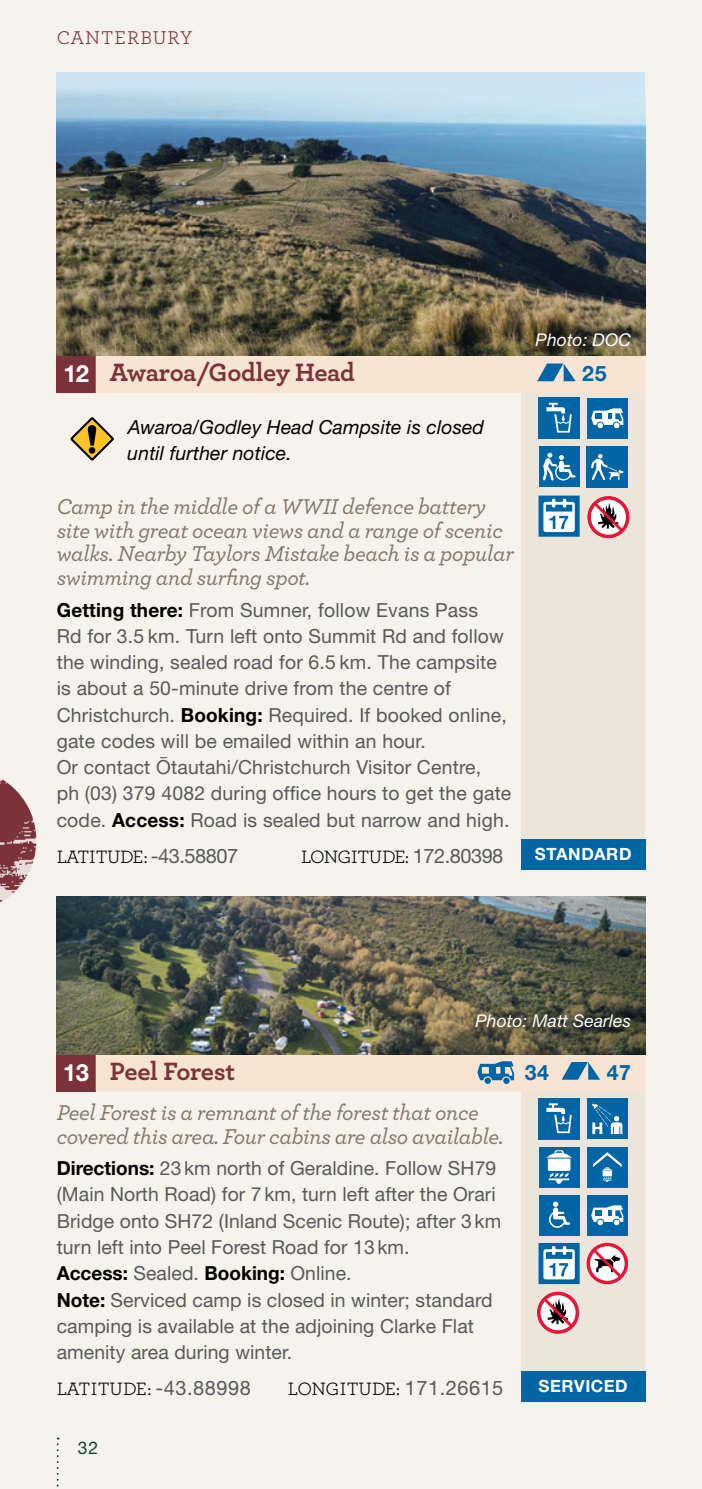
<style>
.page{position:relative;width:702px;height:1489px;background:#fff}
.page>*{position:absolute;margin:0;border:0;box-sizing:border-box;transform-origin:0 0}
.t1{font:700 26.25px "Archer";letter-spacing:-.01em;color:#7c323a}
.t2{font:italic 500 22.5px/23.8px "Archer";letter-spacing:-.015em;color:#81776a}
.t3{font:700 21.25px "Helvetica Neue LT Pro";color:#0065a4}
.t4{font:19.5px/26.2px "Helvetica Neue LT Pro";letter-spacing:.01em;color:#58595b}
.t5{font:italic 19.5px/26.2px "Helvetica Neue LT Pro";letter-spacing:.005em;color:#000}
.t6{font:19.5px "Archer";letter-spacing:.045em;color:#7c323a}
.t7{font:18.75px "Archer";letter-spacing:-.025em;color:#000}
.t8{font:italic 17.5px "Helvetica Neue LT Pro";letter-spacing:.005em;color:#fff}
.t9{font:17.5px "Helvetica Neue LT Pro";color:#114432}
.t10{font:700 17px "Helvetica Neue LT Pro";letter-spacing:.035em;color:#fff}
.s1{font-family:"Helvetica Neue LT Pro";font-size:23.75px;color:#fff}
.s2{font-weight:700;color:#000}
.s3{font-family:"Helvetica Neue LT Pro";font-size:20px;color:#58595b}
</style>
<div class="page">
<div style="left:0;top:0;width:702px;height:1488px;background:#f6f2ec"></div>
<div style="left:57px;top:1053px;width:39px;height:38px;background:#7c323a"></div>
<img style="left:57px;top:896px;width:588px;height:157px">
<svg style="left:96px;top:1053px;width:549px;height:318px"></svg>
<div style="left:521px;top:1371px;width:124px;height:30px;background:#0065a4"></div>
<div style="left:463px;top:1001px;width:179px;height:37px;background:#000;opacity:.75"></div>
<div style="left:57px;top:355px;width:39px;height:38px;background:#7c323a"></div>
<div style="left:521px;top:393px;width:124px;height:446px;background:#ebe5da"></div>
<div style="left:57px;top:72px;width:588px;height:283px;background:#cee4f1"></div>
<img style="left:57px;top:90px;width:588px;height:265px">
<div style="left:96px;top:355px;width:549px;height:38px;background:#f8e4d2"></div>
<div style="left:71px;top:417px;width:42px;height:43px;border:1px solid #000;border-radius:20px"></div>
<svg style="left:72px;top:419px;width:40px;height:40px"></svg>
<div style="left:72px;top:419px;width:40px;height:40px;border:1px solid #000;border-radius:19px"></div>
<svg style="left:88px;top:425px;width:8px;height:28px"></svg>
<div style="left:538px;top:398px;width:41px;height:41px;background:#0065a4"></div>
<svg style="left:546px;top:403px;width:25px;height:29px"></svg>
<div style="left:587px;top:398px;width:40px;height:41px;background:#0065a4"></div>
<svg style="left:591px;top:408px;width:32px;height:20px"></svg>
<div style="left:538px;top:446px;width:41px;height:41px;background:#0065a4"></div>
<svg style="left:542px;top:453px;width:33px;height:27px"></svg>
<div style="left:586px;top:446px;width:42px;height:41px;background:#0065a4"></div>
<svg style="left:591px;top:454px;width:32px;height:26px"></svg>
<svg style="left:538px;top:495px;width:41px;height:41px;background:#71a9cb"></svg>
<svg style="left:587px;top:495px;width:43px;height:43px"></svg>
<svg style="left:587px;top:496px;width:42px;height:42px;background:#d798a0"></svg>
<div style="left:521px;top:839px;width:124px;height:30px;background:#0065a4"></div>
<div style="left:523px;top:321px;width:119px;height:37px;background:#000;opacity:.75"></div>
<svg style="left:57px;top:1437px;width:2px;height:52px"></svg>
<img style="left:0;top:778px;width:36px;height:124px">
<p class="t6" style="left:57px;top:24px;width:137px">CANTERBURY</p>
<p class="t8" style="left:535px;top:329px;width:97px">Photo: DOC</p>
<h1 class="t1" style="left:63px;top:352px;width:293px"><span class="s1">12</span> Awaroa/Godley Head</h1>
<p class="t3" style="left:582px;top:360px;width:26px">25</p>
<p class="t5" style="left:128px;top:413px;width:358px">Awaroa/Godley Head Campsite is closed until further notice.</p>
<p class="t2" style="left:57px;top:493px;width:458px">Camp in the middle of a WWII defence battery site with great ocean views and a range of scenic walks. Nearby Taylors Mistake beach is a popular swimming and surfing spot.</p>
<p class="t4" style="left:57px;top:596px;width:456px"><span class="s2">Getting there:</span> From Sumner, follow Evans Pass<br>Rd for 3.5 km. Turn left onto Summit Rd and follow the winding, sealed road for 6.5 km. The campsite is about a 50-minute drive from the centre of Christchurch. <span class="s2">Booking:</span> Required. If booked online, gate codes will be emailed within an hour.<br>Or contact Ōtautahi/Christchurch Visitor Centre,<br>ph (03) 379 4082 during office hours to get the gate code. <span class="s2">Access:</span> Road is sealed but narrow and high.</p>
<p class="t7" style="left:57px;top:843px;width:183px">LATITUDE: <span class="s3">-43.58807</span></p>
<p class="t7" style="left:301px;top:843px;width:204px">LONGITUDE: <span class="s3">172.80398</span></p>
<p class="t10" style="left:535px;top:843px;width:98px">STANDARD</p>
<p class="t8" style="left:475px;top:1009px;width:157px">Photo: Matt Searles</p>
<h1 class="t1" style="left:63px;top:1050px;width:173px"><span class="s1">13</span> Peel Forest</h1>
<p class="t3" style="left:524px;top:1058px;width:26px">34</p>
<p class="t3" style="left:606px;top:1058px;width:26px">47</p>
<p class="t2" style="left:57px;top:1098px;width:448px">Peel Forest is a remnant of the forest that once covered this area. Four cabins are also available.</p>
<p class="t4" style="left:57px;top:1154px;width:446px"><span class="s2">Directions:</span> 23km north of Geraldine. Follow SH79 (Main North Road) for 7km, turn left after the Orari Bridge onto SH72 (Inland Scenic Route); after 3km turn left into Peel Forest Road for 13km.<br><span class="s2">Access:</span> Sealed. <span class="s2">Booking:</span> Online.<br><span class="s2">Note:</span> Serviced camp is closed in winter; standard camping is available at the adjoining Clarke Flat amenity area during winter.</p>
<p class="t7" style="left:57px;top:1375px;width:196px">LATITUDE: <span class="s3">-43.88998</span></p>
<p class="t7" style="left:288px;top:1375px;width:217px">LONGITUDE: <span class="s3">171.26615</span></p>
<p class="t10" style="left:538px;top:1375px;width:91px">SERVICED</p>
<p class="t9" style="left:78px;top:1436px;width:22px">32</p>
</div>
